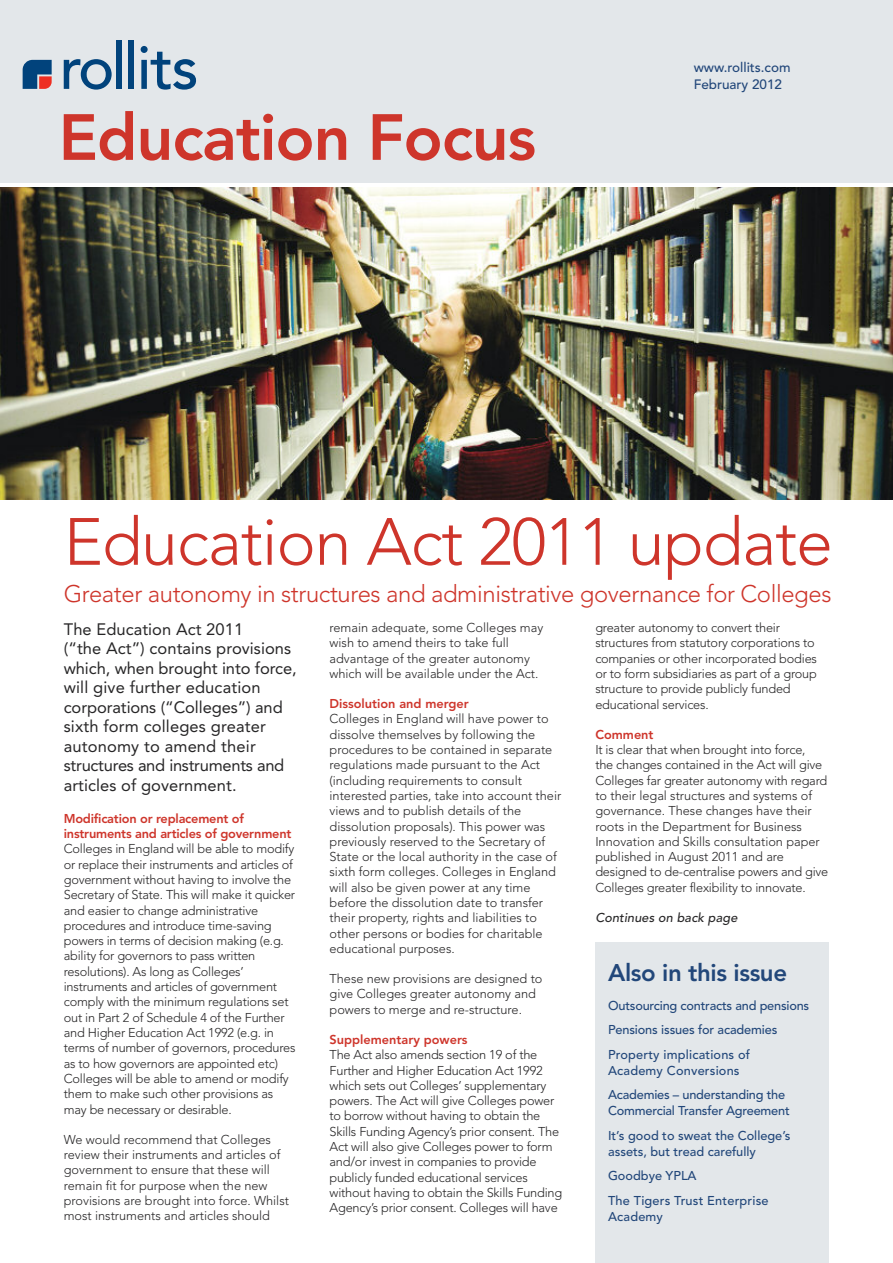
<style>
.page{position:relative;width:893px;height:1263px;background:#fff}
.page>*{position:absolute;margin:0;border:0;box-sizing:border-box;transform-origin:0 0}
.t1{font:300 66px "Avenir";letter-spacing:-.015em;color:#ce352b}
.t2{font:800 64.5px "Avenir";letter-spacing:-.015em;color:#ce352b}
.t3{font:800 24px "Avenir";letter-spacing:-.015em;color:#22477a}
.t4{font:300 23.85px "Avenir";letter-spacing:-.015em;color:#ce352b}
.t5{font:16.5px/19.5px "Avenir";letter-spacing:.005em;color:#272627}
.t6{font:500 13.5px/16.8px "Avenir";color:#22477a}
.t7{font:300 12.75px/15.3px "Avenir";letter-spacing:-.015em;color:#272627}
.t8{font:500 12.75px/24.5px "Avenir";color:#22477a}
.t9{font:800 12.75px/15.3px "Avenir";letter-spacing:-.015em;color:#ce352b}
.t10{font:italic 500 12.75px "Avenir";letter-spacing:.01em;color:#272627}
</style>
<div class="page">
<div style="left:0;top:0;width:893px;height:183px;background:#e3e7ea"></div>
<svg style="left:64px;top:59px;width:48px;height:31px"></svg>
<div style="left:116px;top:40px;width:5px;height:49px;background:#01437c"></div>
<div style="left:129px;top:40px;width:5px;height:49px;background:#01437c"></div>
<svg style="left:141px;top:46px;width:55px;height:44px"></svg>
<svg style="left:23px;top:60px;width:29px;height:29px"></svg>
<div style="left:595px;top:942px;width:234px;height:321px;background:#e3e7ea"></div>
<img style="left:0;top:187px;width:893px;height:312px">
<h2 class="t2" style="left:59px;top:111px;width:479px">Education Focus</h2>
<p class="t6" style="left:694px;top:60px;width:98px">www.rollits.com<br>February 2012</p>
<h1 class="t1" style="left:64px;top:515px;width:771px">Education Act 2011 update</h1>
<h3 class="t4" style="left:64px;top:584px;width:769px">Greater autonomy in structures and administrative governance for Colleges</h3>
<p class="t5" style="left:64px;top:621px;width:234px">The Education Act 2011<br>(“the Act”) contains provisions which, when brought into force, will give further education corporations (“Colleges”) and sixth form colleges greater autonomy to amend their structures and instruments and articles of government.</p>
<p class="t9" style="left:64px;top:812px;width:229px">Modification or replacement of instruments and articles of government</p>
<p class="t7" style="left:64px;top:842px;width:233px">Colleges in England will be able to modify or replace their instruments and articles of government without having to involve the Secretary of State. This will make it quicker and easier to change administrative procedures and introduce time-saving powers in terms of decision making (e.g. ability for governors to pass written resolutions). As long as Colleges’ instruments and articles of government comply with the minimum regulations set out in Part 2 of Schedule 4 of the Further and Higher Education Act 1992 (e.g. in terms of number of governors, procedures as to how governors are appointed etc)<br>Colleges will be able to amend or modify them to make such other provisions as may be necessary or desirable.</p>
<p class="t7" style="left:64px;top:1133px;width:227px">We would recommend that Colleges review their instruments and articles of government to ensure that these will remain fit for purpose when the new provisions are brought into force. Whilst most instruments and articles should</p>
<p class="t7" style="left:330px;top:621px;width:215px">remain adequate, some Colleges may wish to amend theirs to take full advantage of the greater autonomy which will be available under the Act.</p>
<p class="t9" style="left:330px;top:697px;width:141px">Dissolution and merger</p>
<p class="t7" style="left:330px;top:712px;width:233px">Colleges in England will have power to dissolve themselves by following the procedures to be contained in separate regulations made pursuant to the Act (including requirements to consult interested parties, take into account their views and to publish details of the dissolution proposals). This power was previously reserved to the Secretary of State or the local authority in the case of sixth form colleges. Colleges in England will also be given power at any time before the dissolution date to transfer their property, rights and liabilities to other persons or bodies for charitable educational purposes.</p>
<p class="t7" style="left:330px;top:972px;width:214px">These new provisions are designed to give Colleges greater autonomy and powers to merge and re-structure.</p>
<p class="t9" style="left:330px;top:1033px;width:140px">Supplementary powers</p>
<p class="t7" style="left:330px;top:1048px;width:234px">The Act also amends section 19 of the Further and Higher Education Act 1992 which sets out Colleges’ supplementary powers. The Act will give Colleges power to borrow without having to obtain the Skills Funding Agency’s prior consent. The Act will also give Colleges power to form and/or invest in companies to provide publicly funded educational services without having to obtain the Skills Funding Agency’s prior consent. Colleges will have</p>
<p class="t7" style="left:595px;top:621px;width:223px">greater autonomy to convert their structures from statutory corporations to companies or other incorporated bodies or to form subsidiaries as part of a group structure to provide publicly funded educational services.</p>
<p class="t9" style="left:595px;top:728px;width:60px">Comment</p>
<p class="t7" style="left:595px;top:743px;width:235px">It is clear that when brought into force,<br>the changes contained in the Act will give Colleges far greater autonomy with regard to their legal structures and systems of governance. These changes have their roots in the Department for Business Innovation and Skills consultation paper published in August 2011 and are designed to de-centralise powers and give Colleges greater flexibility to innovate.</p>
<p class="t10" style="left:595px;top:913px;width:144px">Continues on back page</p>
<h3 class="t3" style="left:608px;top:963px;width:181px">Also in this issue</h3>
<p class="t8" style="left:608px;top:994px;width:203px">Outsourcing contracts and pensions<br>Pensions issues for academies<br>Property implications of</p>
<p class="t8" style="left:608px;top:1059px;width:179px">Academy Conversions<br>Academies – understanding the</p>
<p class="t8" style="left:608px;top:1100px;width:184px">Commercial Transfer Agreement<br>It’s good to sweat the College’s</p>
<p class="t8" style="left:608px;top:1140px;width:162px">assets, but tread carefully<br>Goodbye YPLA<br>The Tigers Trust Enterprise</p>
<p class="t8" style="left:608px;top:1205px;width:56px">Academy</p>
</div>
